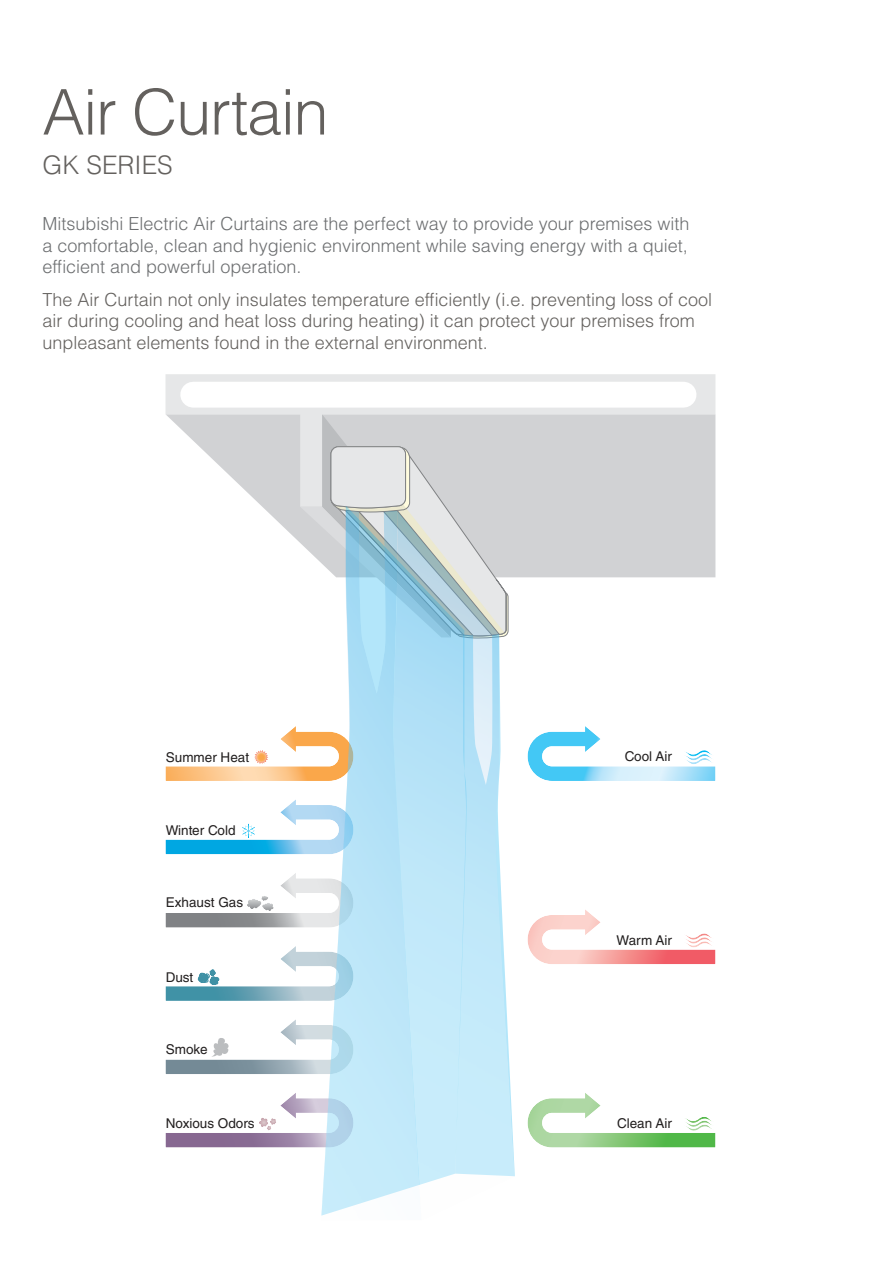
<style>
.page{position:relative;width:893px;height:1263px;background:#fff}
.page>*{position:absolute;margin:0;border:0;box-sizing:border-box;transform-origin:0 0}
.t1{font:300 63px "Helvetica LT Std";letter-spacing:-.02em;color:#64615e}
.t2{font:300 25.5px "Helvetica LT Std";color:#64615e}
.t3{font:300 18px/21.6px "Helvetica LT Std";color:#64615e}
.t4{font:300 18px/21.6px "Helvetica LT Std";color:#6c6e70;text-align:justify}
.t5{font:13.5px "Helvetica LT Std";color:#221f1f}
</style>
<div class="page">
<svg style="left:263px;top:507px;width:452px;height:70px;background:#d6d7d8"></svg>
<svg style="left:165px;top:374px;width:550px;height:133px;background:#dbdcde"></svg>
<img style="left:165px;top:1093px;width:135px;height:54px">
<img style="left:165px;top:1020px;width:135px;height:54px">
<img style="left:165px;top:946px;width:135px;height:55px">
<img style="left:165px;top:873px;width:135px;height:54px">
<img style="left:165px;top:800px;width:135px;height:54px">
<img style="left:165px;top:726px;width:135px;height:55px">
<img style="left:527px;top:1093px;width:188px;height:54px">
<img style="left:527px;top:910px;width:188px;height:54px">
<img style="left:527px;top:726px;width:188px;height:55px">
<img style="left:682px;top:750px;width:33px;height:4px">
<img style="left:682px;top:754px;width:33px;height:6px">
<img style="left:683px;top:758px;width:32px;height:6px">
<img style="left:682px;top:933px;width:33px;height:15px">
<img style="left:682px;top:937px;width:33px;height:7px">
<img style="left:682px;top:1117px;width:33px;height:14px">
<img style="left:682px;top:1121px;width:33px;height:6px">
<svg style="left:256px;top:752px;width:10px;height:10px"></svg>
<img style="left:242px;top:824px;width:13px;height:14px">
<img style="left:247px;top:899px;width:14px;height:10px">
<svg style="left:261px;top:896px;width:13px;height:15px"></svg>
<svg style="left:197px;top:968px;width:24px;height:17px"></svg>
<svg style="left:211px;top:1037px;width:20px;height:20px"></svg>
<svg style="left:259px;top:1118px;width:17px;height:12px"></svg>
<svg style="left:300px;top:414px;width:215px;height:762px"></svg>
<img style="left:422px;top:510px;width:92px;height:674px">
<img style="left:321px;top:510px;width:101px;height:706px">
<div style="left:193px;top:382px;width:491px;height:26px;background:#fff"></div>
<h1 class="t1" style="left:43px;top:88px;width:288px">Air Curtain</h1>
<h2 class="t2" style="left:43px;top:155px;width:132px">GK SERIES</h2>
<p class="t4" style="left:43px;top:215px;width:648px">Mitsubishi Electric Air Curtains are the perfect way to provide your premises with a comfortable, clean and hygienic environment while saving energy with a quiet, efficient and powerful operation.</p>
<p class="t3" style="left:43px;top:290px;width:671px">The Air Curtain not only insulates temperature efficiently (i.e. preventing loss of cool air during cooling and heat loss during heating) it can protect your premises from unpleasant elements found in the external environment.</p>
<p class="t5" style="left:166px;top:752px;width:85px">Summer Heat</p>
<p class="t5" style="left:166px;top:825px;width:71px">Winter Cold</p>
<p class="t5" style="left:166px;top:897px;width:79px">Exhaust Gas</p>
<p class="t5" style="left:166px;top:972px;width:29px">Dust</p>
<p class="t5" style="left:166px;top:1044px;width:43px">Smoke</p>
<p class="t5" style="left:166px;top:1118px;width:90px">Noxious Odors</p>
<p class="t5" style="left:625px;top:751px;width:49px">Cool Air</p>
<p class="t5" style="left:616px;top:935px;width:57px">Warm Air</p>
<p class="t5" style="left:617px;top:1118px;width:56px">Clean Air</p>
</div>
